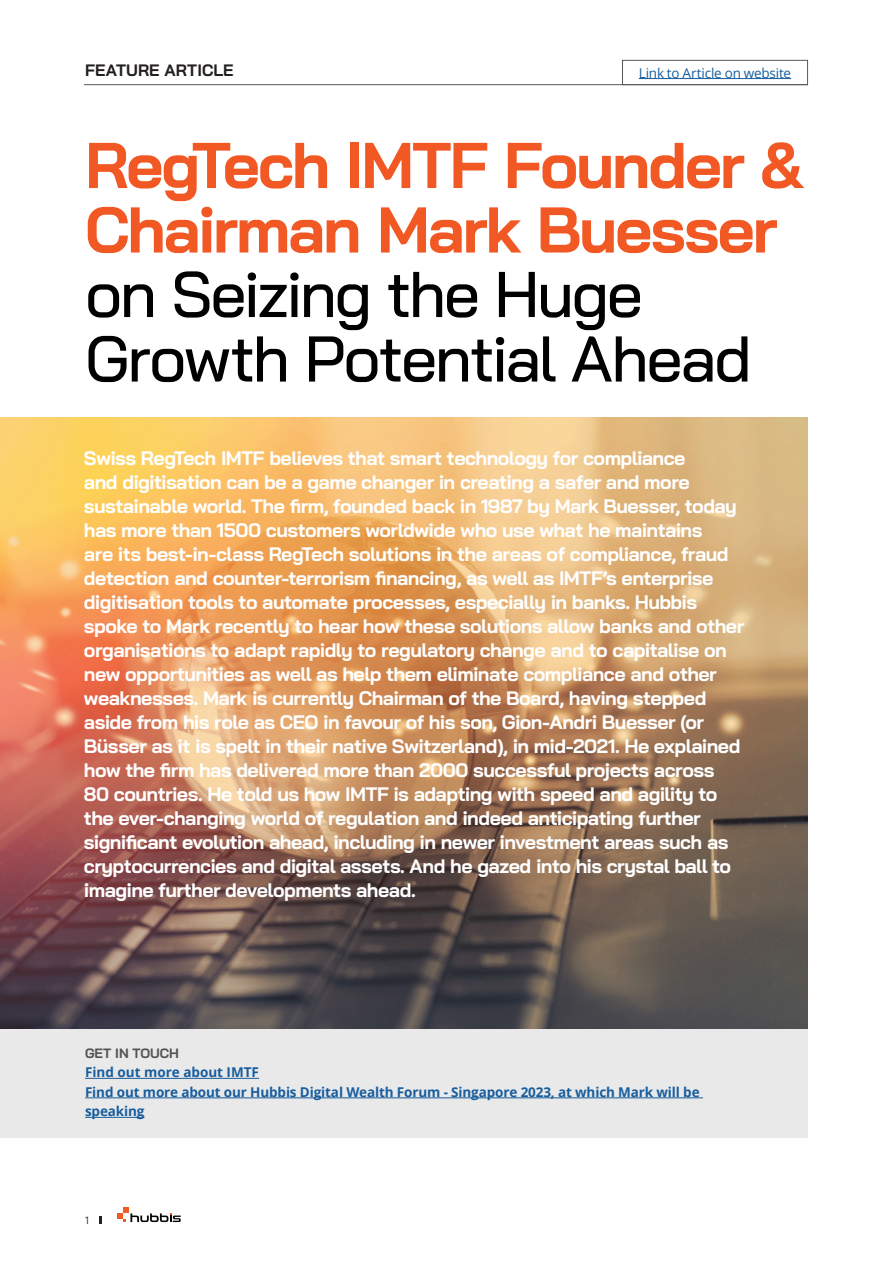
<style>
.page{position:relative;width:893px;height:1263px;background:#fff}
.page>*{position:absolute;margin:0;border:0;box-sizing:border-box;transform-origin:0 0}
.t1{font:700 64.5px/64.5px "Bai Jamjuree";letter-spacing:-.035em;color:#f15823}
.t2{font:500 64.5px/64.5px "Bai Jamjuree";letter-spacing:-.04em;color:#000}
.t3{font:700 19.5px/24px "Bai Jamjuree";letter-spacing:-.03em;color:#fff}
.t4{font:700 16.5px "Bai Jamjuree";letter-spacing:.005em;color:#231f20}
.t5{font:700 13.5px/19.5px "Open Sans";letter-spacing:-.01em;color:#175d9e}
.t6{font:13.5px "Open Sans";letter-spacing:-.015em;color:#175d9e}
.t7{font:700 13.5px "Bai Jamjuree";color:#535355}
.t8{font:10.5px "Bai Jamjuree";color:#231f20}
</style>
<div class="page">
<svg style="left:117px;top:1207px;width:64px;height:15px"></svg>
<svg style="left:100px;top:1216px;width:2px;height:8px"></svg>
<div style="left:622px;top:60px;width:186px;height:25px;border:1px solid #57585a"></div>
<img style="left:0;top:418px;width:808px;height:611px">
<hr style="left:639px;top:78px;width:152px;height:1px;background:#175d9e">
<div style="left:0;top:1029px;width:808px;height:108px;background:#e9e9e9"></div>
<hr style="left:85px;top:1078px;width:174px;height:1px;background:#175d9e">
<hr style="left:85px;top:1097px;width:618px;height:1px;background:#175d9e">
<hr style="left:85px;top:1117px;width:59px;height:1px;background:#175d9e">
<hr style="left:84px;top:84px;width:724px;height:1px;background:#57585a">
<p class="t4" style="left:85px;top:60px;width:150px">FEATURE ARTICLE</p>
<p class="t6" style="left:639px;top:63px;width:154px">Link to Article on website</p>
<h1 class="t1" style="left:85px;top:134px;width:721px">RegTech IMTF Founder &amp;<br>Chairman Mark Buesser</h1>
<h1 class="t2" style="left:85px;top:263px;width:668px">on Seizing the Huge<br>Growth Potential Ahead</h1>
<p class="t3" style="left:84px;top:446px;width:662px">Swiss RegTech IMTF believes that smart technology for compliance<br>and digitisation can be a game changer in creating a safer and more sustainable world. The firm, founded back in 1987 by Mark Buesser, today has more than 1500 customers worldwide who use what he maintains<br>are its best-in-class RegTech solutions in the areas of compliance, fraud detection and counter-terrorism financing, as well as IMTF’s enterprise digitisation tools to automate processes, especially in banks. Hubbis spoke to Mark recently to hear how these solutions allow banks and other organisations to adapt rapidly to regulatory change and to capitalise on new opportunities as well as help them eliminate compliance and other weaknesses. Mark is currently Chairman of the Board, having stepped aside from his role as CEO in favour of his son, Gion-Andri Buesser (or Büsser as it is spelt in their native Switzerland), in mid-2021. He explained how the firm has delivered more than 2000 successful projects across 80 countries. He told us how IMTF is adapting with speed and agility to the ever-changing world of regulation and indeed anticipating further significant evolution ahead, including in newer investment areas such as cryptocurrencies and digital assets. And he gazed into his crystal ball to imagine further developments ahead.</p>
<p class="t7" style="left:85px;top:1045px;width:95px">GET IN TOUCH</p>
<p class="t5" style="left:85px;top:1062px;width:616px">Find out more about IMTF<br>Find out more about our Hubbis Digital Wealth Forum - Singapore 2023, at which Mark will be speaking</p>
<p class="t8" style="left:85px;top:1211px;width:5px">1</p>
</div>
